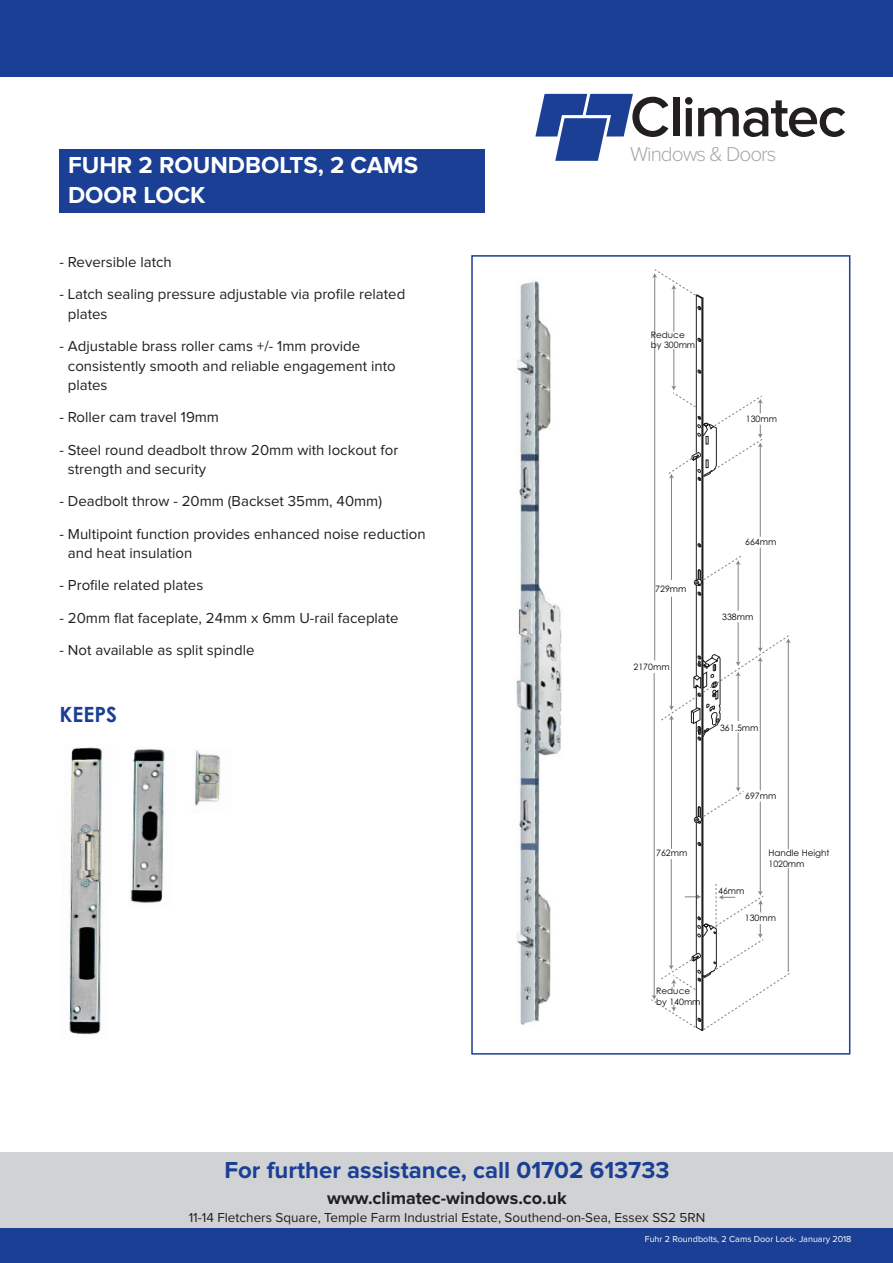
<style>
.page{position:relative;width:893px;height:1263px;background:#fff}
.page>*{position:absolute;margin:0;border:0;box-sizing:border-box;transform-origin:0 0}
.t1{font:600 58.35px "Proxima Nova";letter-spacing:-.03em;color:#231f20}
.t2{font:700 24px "Proxima Nova";color:#1b3f94}
.t3{font:700 24px/30px "Proxima Nova";color:#fff}
.t4{font:700 21px "Century Gothic";color:#1b3f94}
.t5{font:300 20.85px "Proxima Nova";letter-spacing:-.05em;color:#a8a9ad}
.t6{font:700 18px "Proxima Nova";color:#231f20}
.t7{font:15px/19.5px "Proxima Nova";color:#231f20}
.t8{font:13.5px "Proxima Nova";color:#231f20}
.t9{font:9px "Proxima Nova";color:#fff}
.t10{font:8.85px/10.5px "Century Gothic";color:#040503}
</style>
<div class="page">
<div style="left:0;top:1152px;width:893px;height:77px;background:#d1d2d4"></div>
<div style="left:0;top:1229px;width:893px;height:34px;background:#1b3f94"></div>
<svg style="left:535px;top:94px;width:98px;height:67px"></svg>
<div style="left:0;top:0;width:893px;height:77px;background:#1b3f94"></div>
<div style="left:60px;top:149px;width:425px;height:64px;background:#1b3f94"></div>
<svg style="left:651px;top:269px;width:140px;height:762px"></svg>
<div style="left:471px;top:255px;width:379px;height:799px;border:2px solid #1b3f94"></div>
<img style="left:516px;top:281px;width:46px;height:744px">
<img style="left:69px;top:747px;width:34px;height:288px">
<img style="left:130px;top:749px;width:35px;height:155px">
<img style="left:195px;top:750px;width:25px;height:56px">
<p class="t3" style="left:68px;top:151px;width:352px">FUHR 2 ROUNDBOLTS, 2 CAMS<br>DOOR LOCK</p>
<p class="t7" style="left:60px;top:253px;width:114px">- Reversible latch</p>
<p class="t7" style="left:68px;top:285px;width:339px;text-indent:-8px">- Latch sealing pressure adjustable via profile related plates</p>
<p class="t7" style="left:68px;top:337px;width:329px;text-indent:-8px">- Adjustable brass roller cams +/- 1mm provide consistently smooth and reliable engagement into plates</p>
<p class="t7" style="left:60px;top:408px;width:161px">- Roller cam travel 19mm</p>
<p class="t7" style="left:68px;top:440px;width:332px;text-indent:-8px">- Steel round deadbolt throw 20mm with lockout for strength and security</p>
<p class="t7" style="left:60px;top:492px;width:324px">- Deadbolt throw - 20mm (Backset 35mm, 40mm)</p>
<p class="t7" style="left:68px;top:524px;width:359px;text-indent:-8px">- Multipoint function provides enhanced noise reduction and heat insulation</p>
<p class="t7" style="left:60px;top:576px;width:145px">- Profile related plates</p>
<p class="t7" style="left:60px;top:608px;width:341px">- 20mm flat faceplate, 24mm x 6mm U-rail faceplate</p>
<p class="t7" style="left:60px;top:641px;width:197px">- Not available as split spindle</p>
<p class="t4" style="left:60px;top:698px;width:59px">KEEPS</p>
<p class="t1" style="left:630px;top:83px;width:218px">Climatec</p>
<p class="t5" style="left:630px;top:142px;width:148px">Windows &amp; Doors</p>
<p class="t10" style="left:651px;top:329px;width:46px">Reduce by 300mm</p>
<p class="t10" style="left:746px;top:414px;width:33px">130mm</p>
<p class="t10" style="left:655px;top:583px;width:33px">729mm</p>
<p class="t10" style="left:634px;top:662px;width:38px">2170mm</p>
<p class="t10" style="left:745px;top:536px;width:33px">664mm</p>
<p class="t10" style="left:722px;top:612px;width:33px">338mm</p>
<p class="t10" style="left:720px;top:722px;width:40px">361.5mm</p>
<p class="t10" style="left:745px;top:790px;width:33px">697mm</p>
<p class="t10" style="left:656px;top:848px;width:33px">762mm</p>
<p class="t10" style="left:768px;top:848px;width:63px">Handle Height<br>1020mm</p>
<p class="t10" style="left:718px;top:885px;width:28px">46mm</p>
<p class="t10" style="left:745px;top:912px;width:33px">130mm</p>
<p class="t10" style="left:656px;top:985px;width:46px">Reduce by 140mm</p>
<p class="t2" style="left:224px;top:1156px;width:447px">For further assistance, call 01702 613733</p>
<p class="t6" style="left:327px;top:1187px;width:241px">www.climatec-windows.co.uk</p>
<p class="t8" style="left:189px;top:1211px;width:518px">11-14 Fletchers Square, Temple Farm Industrial Estate, Southend-on-Sea, Essex SS2 5RN</p>
<p class="t9" style="left:645px;top:1234px;width:208px">Fuhr 2 Roundbolts, 2 Cams Door Lock- January 2018</p>
</div>
